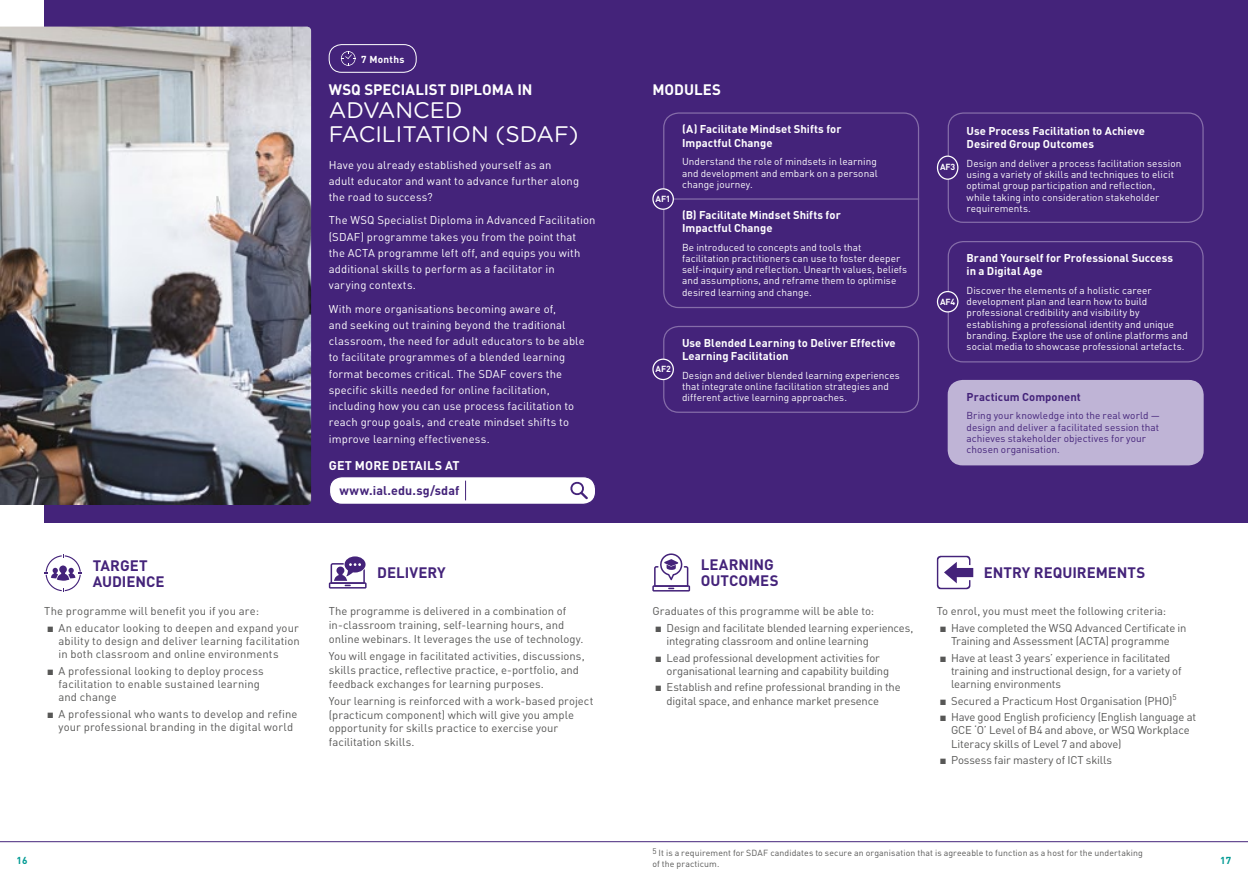
<style>
.page{position:relative;width:1248px;height:886px;background:#fff}
.page>*{position:absolute;margin:0;border:0;box-sizing:border-box;transform-origin:0 0}
.t1{font:22.5px/23.8px "Gotham Rounded";color:#fff}
.t2{font:700 15px/16.2px "DIN Pro";color:#44237a}
.t3{font:700 15px "DIN Pro";color:#fff}
.t4{font:700 12.5px "DIN Pro";letter-spacing:.01em;color:#44237a}
.t5{font:700 12.5px "DIN Pro";letter-spacing:.005em;color:#fff}
.t6{font:11.25px/13.1px "DIN Pro";color:#575756}
.t7{font:11.25px/16.2px "DIN Pro";letter-spacing:.01em;color:#fff}
.t8{font:700 11.25px/13.5px "DIN Pro";letter-spacing:.005em;color:#fff}
.t9{font:700 11.25px "DIN Pro";letter-spacing:.005em;color:#44237a}
.t10{font:10px/11.2px "DIN Pro";letter-spacing:.005em;color:#fff}
.t11{font:10px/11.2px "DIN Pro";letter-spacing:.005em;color:#44237a}
.t12{font:700 10px "DIN Pro";letter-spacing:.03em;color:#fff}
.t13{font:700 10px "DIN Pro";color:#009a93}
.t14{font:8.75px/11.2px "DIN Pro";letter-spacing:.01em;color:#575756}
.t15{font:700 8.75px "DIN Pro";letter-spacing:-.015em;color:#fff}
.s1{font-family:"Courier New";font-size:8.75px}
</style>
<div class="page">
<div style="left:44px;top:0;width:1203px;height:523px;background:#44237a"></div>
<img style="left:0;top:27px;width:311px;height:478px">
<div style="left:329px;top:477px;width:266px;height:27px;background:#fff;border-radius:13px"></div>
<div style="left:329px;top:476px;width:267px;height:29px;border:1px solid #44237a;border-radius:13px"></div>
<svg style="left:465px;top:481px;width:1px;height:19px"></svg>
<svg style="left:570px;top:481px;width:18px;height:18px"></svg>
<svg style="left:652px;top:553px;width:38px;height:38px"></svg>
<svg style="left:329px;top:556px;width:37px;height:32px"></svg>
<svg style="left:936px;top:556px;width:37px;height:33px"></svg>
<svg style="left:44px;top:554px;width:38px;height:38px"></svg>
<div style="left:329px;top:44px;width:87px;height:29px;border:1px solid #fff;border-radius:13px"></div>
<svg style="left:341px;top:51px;width:14px;height:15px"></svg>
<div style="left:663px;top:326px;width:256px;height:87px;border:1px solid #856da9;border-radius:15px"></div>
<div style="left:653px;top:359px;width:20px;height:20px;background:#44237a;border-radius:50%"></div>
<div style="left:652px;top:359px;width:22px;height:21px;border:1px solid #fff;border-radius:50%"></div>
<div style="left:663px;top:112px;width:256px;height:196px;border:1px solid #856da9;border-radius:15px"></div>
<hr style="left:663px;top:198px;width:256px;height:2px;background:#856da9">
<div style="left:653px;top:189px;width:20px;height:20px;background:#44237a;border-radius:50%"></div>
<div style="left:652px;top:188px;width:22px;height:22px;border:1px solid #fff;border-radius:50%"></div>
<div style="left:947px;top:112px;width:256px;height:111px;border:1px solid #856da9;border-radius:15px"></div>
<div style="left:937px;top:156px;width:20px;height:23px;background:#44237a;border-radius:50%"></div>
<div style="left:936px;top:156px;width:22px;height:24px;border:1px solid #fff;border-radius:50%"></div>
<div style="left:947px;top:241px;width:256px;height:121px;border:1px solid #856da9;border-radius:15px"></div>
<div style="left:937px;top:292px;width:20px;height:20px;background:#44237a;border-radius:50%"></div>
<div style="left:936px;top:291px;width:22px;height:21px;border:1px solid #fff;border-radius:50%"></div>
<div style="left:947px;top:380px;width:256px;height:85px;background:#bfb4d6;border-radius:15px"></div>
<hr style="left:0;top:841px;width:1247px;height:1px;background:#44237a">
<h2 class="t2" style="left:93px;top:555px;width:73px">TARGET<br>AUDIENCE</h2>
<p class="t6" style="left:44px;top:603px;width:216px">The programme will benefit you if you are:</p>
<p class="t6" style="left:58px;top:620px;width:243px;text-align:justify;text-indent:-11px"><span class="s1">■</span> An educator looking to deepen and expand your ability to design and deliver learning facilitation in both classroom and online environments</p>
<p class="t6" style="left:58px;top:663px;width:207px;text-indent:-11px"><span class="s1">■</span> A professional looking to deploy process facilitation to enable sustained learning and change</p>
<p class="t6" style="left:48px;top:706px;width:251px;text-align:center"><span class="s1">■</span> A professional who wants to develop and refine your professional branding in the digital world</p>
<p class="t12" style="left:361px;top:51px;width:45px">7 Months</p>
<h2 class="t3" style="left:329px;top:77px;width:205px">WSQ SPECIALIST DIPLOMA IN</h2>
<h1 class="t1" style="left:329px;top:98px;width:251px">ADVANCED<br>FACILITATION (SDAF)</h1>
<p class="t7" style="left:329px;top:155px;width:252px">Have you already established yourself as an adult educator and want to advance further along the road to success?</p>
<p class="t7" style="left:329px;top:211px;width:268px">The WSQ Specialist Diploma in Advanced Facilitation (SDAF) programme takes you from the point that<br>the ACTA programme left off, and equips you with additional skills to perform as a facilitator in<br>varying contexts.</p>
<p class="t7" style="left:329px;top:299px;width:257px">With more organisations becoming aware of,<br>and seeking out training beyond the traditional classroom, the need for adult educators to be able to facilitate programmes of a blended learning format becomes critical. The SDAF covers the specific skills needed for online facilitation, including how you can use process facilitation to reach group goals, and create mindset shifts to improve learning effectiveness.</p>
<p class="t5" style="left:329px;top:455px;width:132px">GET MORE DETAILS AT</p>
<p class="t4" style="left:339px;top:480px;width:121px">www.ial.edu.sg/sdaf</p>
<h2 class="t2" style="left:377px;top:563px;width:70px">DELIVERY</h2>
<p class="t6" style="left:329px;top:603px;width:256px;line-height:13.8px">The programme is delivered in a combination of in-classroom training, self-learning hours, and online webinars. It leverages the use of technology.</p>
<p class="t6" style="left:329px;top:648px;width:257px;line-height:13.8px">You will engage in facilitated activities, discussions, skills practice, reflective practice, e-portfolio, and feedback exchanges for learning purposes.</p>
<p class="t6" style="left:329px;top:693px;width:266px;line-height:13.8px">Your learning is reinforced with a work-based project (practicum component) which will give you ample opportunity for skills practice to exercise your facilitation skills.</p>
<h2 class="t3" style="left:652px;top:77px;width:70px">MODULES</h2>
<p class="t15" style="left:655px;top:191px;width:17px">AF1</p>
<p class="t8" style="left:682px;top:121px;width:161px">(A) Facilitate Mindset Shifts for<br>Impactful Change</p>
<p class="t10" style="left:682px;top:155px;width:197px;text-align:justify">Understand the role of mindsets in learning and development and embark on a personal change journey.</p>
<p class="t8" style="left:682px;top:207px;width:160px">(B) Facilitate Mindset Shifts for<br>Impactful Change</p>
<p class="t10" style="left:682px;top:240px;width:227px">Be introduced to concepts and tools that facilitation practitioners can use to foster deeper self-inquiry and reflection. Unearth values, beliefs and assumptions, and reframe them to optimise desired learning and change.</p>
<p class="t15" style="left:655px;top:362px;width:17px">AF2</p>
<p class="t8" style="left:682px;top:335px;width:215px">Use Blended Learning to Deliver Effective<br>Learning Facilitation</p>
<p class="t10" style="left:682px;top:368px;width:219px">Design and deliver blended learning experiences that integrate online facilitation strategies and different active learning approaches.</p>
<p class="t15" style="left:939px;top:160px;width:17px">AF3</p>
<p class="t8" style="left:966px;top:123px;width:180px">Use Process Facilitation to Achieve<br>Desired Group Outcomes</p>
<p class="t10" style="left:966px;top:157px;width:216px">Design and deliver a process facilitation session using a variety of skills and techniques to elicit optimal group participation and reflection, while taking into consideration stakeholder requirements.</p>
<p class="t15" style="left:940px;top:294px;width:17px">AF4</p>
<p class="t8" style="left:966px;top:250px;width:208px">Brand Yourself for Professional Success in a Digital Age</p>
<p class="t10" style="left:966px;top:284px;width:223px">Discover the elements of a holistic career development plan and learn how to build professional credibility and visibility by establishing a professional identity and unique branding. Explore the use of online platforms and social media to showcase professional artefacts.</p>
<p class="t9" style="left:966px;top:387px;width:116px">Practicum Component</p>
<p class="t11" style="left:966px;top:409px;width:195px">Bring your knowledge into the real world — design and deliver a facilitated session that achieves stakeholder objectives for your chosen organisation.</p>
<h2 class="t2" style="left:700px;top:554px;width:79px">LEARNING<br>OUTCOMES</h2>
<p class="t6" style="left:652px;top:603px;width:223px">Graduates of this programme will be able to:</p>
<p class="t6" style="left:666px;top:620px;width:248px;text-indent:-11px"><span class="s1">■</span> Design and facilitate blended learning experiences, integrating classroom and online learning</p>
<p class="t6" style="left:666px;top:650px;width:224px;text-indent:-11px"><span class="s1">■</span> Lead professional development activities for organisational learning and capability building</p>
<p class="t6" style="left:666px;top:680px;width:236px;text-indent:-11px"><span class="s1">■</span> Establish and refine professional branding in the digital space, and enhance market presence</p>
<h2 class="t2" style="left:983px;top:562px;width:163px">ENTRY REQUIREMENTS</h2>
<p class="t6" style="left:936px;top:603px;width:231px">To enrol, you must meet the following criteria:</p>
<p class="t6" style="left:940px;top:620px;width:247px;text-align:center"><span class="s1">■</span> Have completed the WSQ Advanced Certificate in<br>Training and Assessment (ACTA) programme</p>
<p class="t6" style="left:950px;top:650px;width:232px;text-indent:-11px"><span class="s1">■</span> Have at least 3 years’ experience in facilitated training and instructional design, for a variety of learning environments</p>
<p class="t6" style="left:940px;top:693px;width:238px"><span class="s1">■</span> Secured a Practicum Host Organisation (PHO)<sup>5</sup></p>
<p class="t6" style="left:950px;top:709px;width:246px;text-indent:-11px"><span class="s1">■</span> Have good English proficiency (English language at<br>GCE ‘O’ Level of B4 and above, or WSQ Workplace<br>Literacy skills of Level 7 and above)</p>
<p class="t6" style="left:940px;top:752px;width:173px"><span class="s1">■</span> Possess fair mastery of ICT skills</p>
<p class="t14" style="left:652px;top:846px;width:492px"><sup>5</sup> It is a requirement for SDAF candidates to secure an organisation that is agreeable to function as a host for the undertaking of the practicum.</p>
<p class="t13" style="left:17px;top:851px;width:13px">16</p>
<p class="t13" style="left:1220px;top:851px;width:13px">17</p>
</div>
